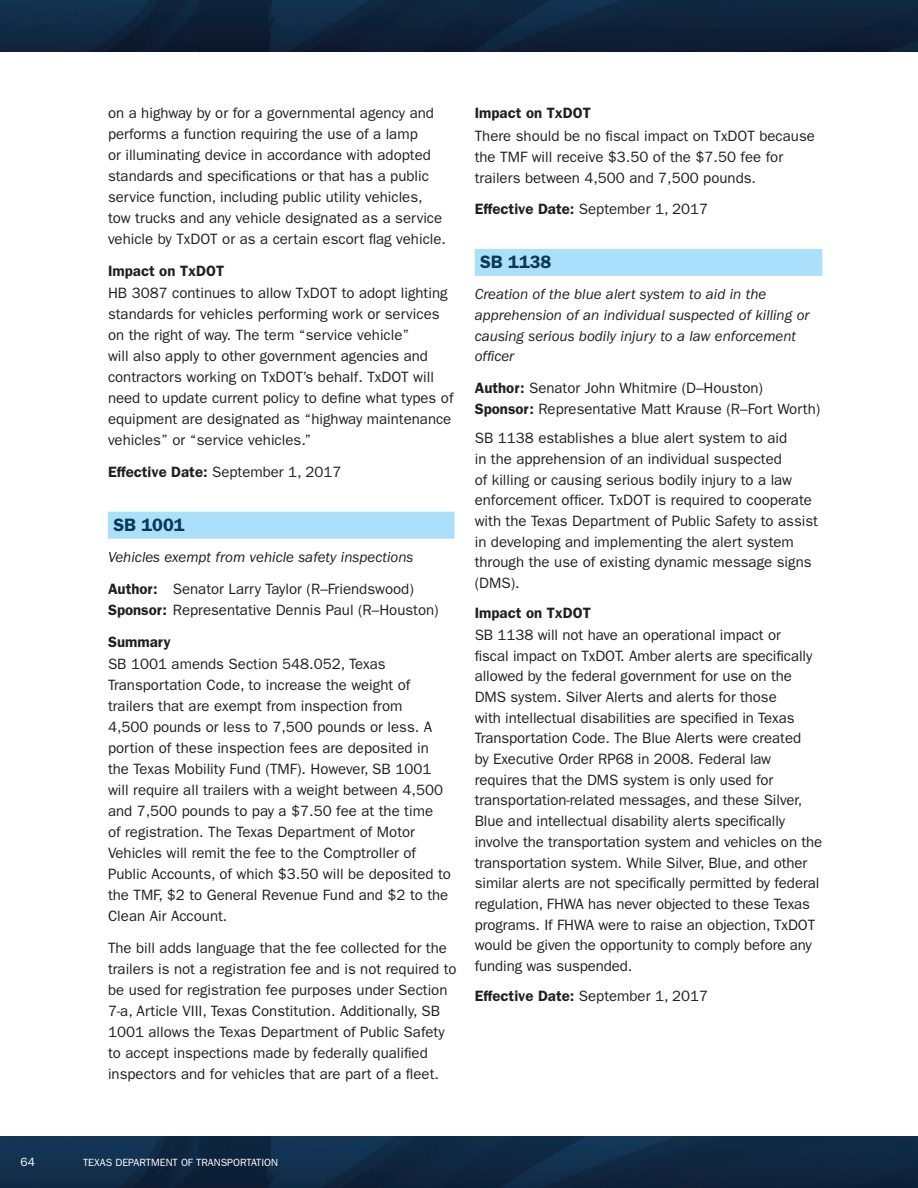
<style>
.page{position:relative;width:918px;height:1188px;background:#fff}
.page>*{position:absolute;margin:0;border:0;box-sizing:border-box;transform-origin:0 0}
.Bills{font:600 18px "ITC Franklin Gothic Std";color:#0c3759}
.Body_Text{font:15px/21px "ITC Franklin Gothic Std";color:#231f20}
.Body_Text_Italic{font:italic 15px/20.7px "ITC Franklin Gothic Std";color:#231f20}
.Author_Sponsor{font:15px/21px "ITC Franklin Gothic Std";color:#231f20}
.Subhead_1{font:600 15px "ITC Franklin Gothic Std";color:#231f20}
.Body_Text_copy_3{font:15px "ITC Franklin Gothic Std";color:#231f20}
.t1{font:12px "ITC Franklin Gothic Std";color:#fff}
.t2{font:10.5px "ITC Franklin Gothic Std";color:#fff}
.s1{font-weight:600}
</style>
<div class="page">
<img style="left:0;top:0;width:918px;height:52px">
<img style="left:0;top:1136px;width:918px;height:52px">
<div style="left:108px;top:512px;width:346px;height:27px;background:#aae0f9"></div>
<div style="left:475px;top:249px;width:347px;height:27px;background:#aae0f9"></div>
<p class="Body_Text" style="left:108px;top:103px;width:340px">on a highway by or for a governmental agency and performs a function requiring the use of a lamp<br>or illuminating device in accordance with adopted standards and specifications or that has a public service function, including public utility vehicles, tow trucks and any vehicle designated as a service vehicle by TxDOT or as a certain escort flag vehicle.</p>
<p class="Subhead_1" style="left:108px;top:262px;width:118px">Impact on TxDOT</p>
<p class="Body_Text" style="left:108px;top:283px;width:347px">HB 3087 continues to allow TxDOT to adopt lighting standards for vehicles performing work or services on the right of way. The term “service vehicle”<br>will also apply to other government agencies and contractors working on TxDOT’s behalf. TxDOT will need to update current policy to define what types of equipment are designated as “highway maintenance vehicles” or “service vehicles.”</p>
<p class="Body_Text" style="left:108px;top:462px;width:235px"><span class="s1">Effective Date:</span> September 1, 2017</p>
<p class="Bills" style="left:113px;top:514px;width:73px">SB 1001</p>
<p class="Body_Text_Italic" style="left:108px;top:547px;width:307px">Vehicles exempt from vehicle safety inspections</p>
<p class="Author_Sponsor" style="left:108px;top:579px;width:332px"><span class="s1">Author:</span> Senator Larry Taylor (R–Friendswood)<br><span class="s1">Sponsor:</span> Representative Dennis Paul (R–Houston)</p>
<p class="Subhead_1" style="left:108px;top:633px;width:64px">Summary</p>
<p class="Body_Text" style="left:108px;top:654px;width:345px">SB 1001 amends Section 548.052, Texas Transportation Code, to increase the weight of trailers that are exempt from inspection from<br>4,500 pounds or less to 7,500 pounds or less. A portion of these inspection fees are deposited in the Texas Mobility Fund (TMF). However, SB 1001 will require all trailers with a weight between 4,500 and 7,500 pounds to pay a $7.50 fee at the time<br>of registration. The Texas Department of Motor Vehicles will remit the fee to the Comptroller of Public Accounts, of which $3.50 will be deposited to the TMF, $2 to General Revenue Fund and $2 to the Clean Air Account.</p>
<p class="Body_Text" style="left:108px;top:938px;width:350px">The bill adds language that the fee collected for the trailers is not a registration fee and is not required to be used for registration fee purposes under Section 7-a, Article VIII, Texas Constitution. Additionally, SB 1001 allows the Texas Department of Public Safety to accept inspections made by federally qualified inspectors and for vehicles that are part of a fleet.</p>
<p class="Subhead_1" style="left:475px;top:104px;width:118px">Impact on TxDOT</p>
<p class="Body_Text" style="left:475px;top:125px;width:342px">There should be no fiscal impact on TxDOT because the TMF will receive $3.50 of the $7.50 fee for trailers between 4,500 and 7,500 pounds.</p>
<p class="Body_Text" style="left:475px;top:199px;width:235px"><span class="s1">Effective Date:</span> September 1, 2017</p>
<p class="Bills" style="left:480px;top:252px;width:73px">SB 1138</p>
<p class="Body_Text_Italic" style="left:475px;top:284px;width:336px">Creation of the blue alert system to aid in the apprehension of an individual suspected of killing or causing serious bodily injury to a law enforcement officer</p>
<p class="Body_Text" style="left:475px;top:378px;width:347px"><span class="s1">Author:</span> Senator John Whitmire (D–Houston)<br><span class="s1">Sponsor:</span> Representative Matt Krause (R–Fort Worth)</p>
<p class="Body_Text" style="left:475px;top:428px;width:345px">SB 1138 establishes a blue alert system to aid<br>in the apprehension of an individual suspected<br>of killing or causing serious bodily injury to a law enforcement officer. TxDOT is required to cooperate with the Texas Department of Public Safety to assist in developing and implementing the alert system through the use of existing dynamic message signs (DMS).</p>
<p class="Subhead_1" style="left:475px;top:604px;width:118px">Impact on TxDOT</p>
<p class="Body_Text" style="left:475px;top:624px;width:349px">SB 1138 will not have an operational impact or<br>fiscal impact on TxDOT. Amber alerts are specifically allowed by the federal government for use on the DMS system. Silver Alerts and alerts for those<br>with intellectual disabilities are specified in Texas Transportation Code. The Blue Alerts were created<br>by Executive Order RP68 in 2008. Federal law requires that the DMS system is only used for transportation-related messages, and these Silver, Blue and intellectual disability alerts specifically involve the transportation system and vehicles on the transportation system. While Silver, Blue, and other similar alerts are not specifically permitted by federal regulation, FHWA has never objected to these Texas programs. If FHWA were to raise an objection, TxDOT would be given the opportunity to comply before any funding was suspended.</p>
<p class="Body_Text_copy_3" style="left:475px;top:987px;width:235px"><span class="s1">Effective Date:</span> September 1, 2017</p>
<p class="t1" style="left:21px;top:1155px;width:16px">64</p>
<p class="t2" style="left:83px;top:1156px;width:197px">TEXAS DEPARTMENT OF TRANSPORTATION</p>
</div>
